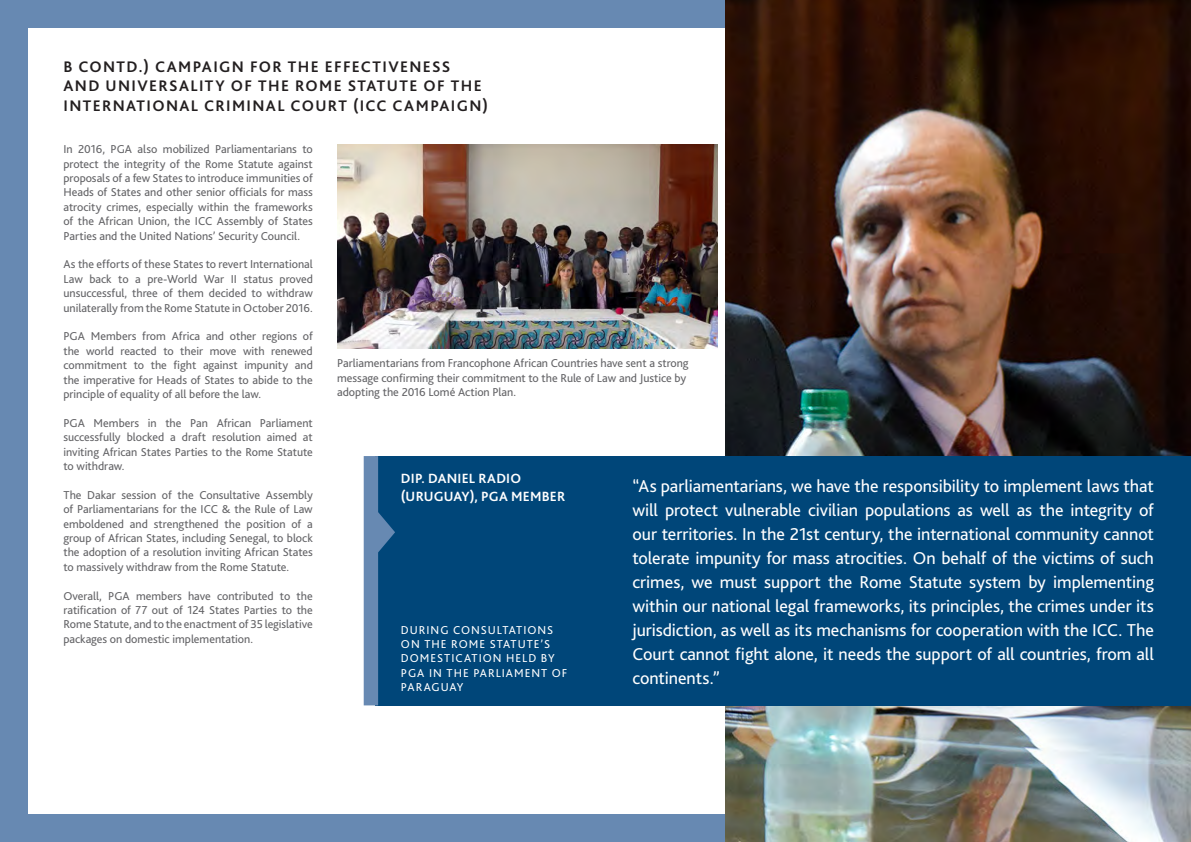
<style>
.page{position:relative;width:1191px;height:842px;background:#fff}
.page>*{position:absolute;margin:0;border:0;box-sizing:border-box;transform-origin:0 0}
.Body_Text{font:18px/24px "Bliss 2";letter-spacing:-.005em;color:#fff;text-align:justify}
.Headline{font:700 16px/19.2px "Bliss 2";letter-spacing:.085em;color:#231f20}
.Sub_Title{font:700 14px/18px "Bliss 2";letter-spacing:.015em;color:#fff}
.Body_Text-2{font:12px/14.4px "Bliss 2";letter-spacing:-.005em;color:#636366;text-align:justify}
.Headline-2{font:12px/14.4px "Bliss 2";letter-spacing:.085em;color:#fff}
</style>
<div class="page">
<div style="left:0;top:0;width:726px;height:842px;background:#6789b2"></div>
<div style="left:28px;top:28px;width:1134px;height:786px;background:#fff"></div>
<img style="left:726px;top:0;width:465px;height:842px">
<div style="left:375px;top:456px;width:816px;height:249px;background:#004679"></div>
<svg style="left:364px;top:456px;width:31px;height:249px"></svg>
<img style="left:337px;top:144px;width:381px;height:204px">
<p class="Headline" style="left:63px;top:57px;width:426px">B CONTD.) CAMPAIGN FOR THE EFFECTIVENESS<br>AND UNIVERSALITY OF THE ROME STATUTE OF THE<br>INTERNATIONAL CRIMINAL COURT (ICC CAMPAIGN)</p>
<p class="Body_Text-2" style="left:63px;top:142px;width:251px">In 2016, PGA also mobilized Parliamentarians to protect the integrity of the Rome Statute against proposals of a few States to introduce immunities of Heads of States and other senior officials for mass atrocity crimes, especially within the frameworks of the African Union, the ICC Assembly of States Parties and the United Nations’ Security Council.</p>
<p class="Body_Text-2" style="left:63px;top:257px;width:251px">As the efforts of these States to revert International Law back to a pre-World War II status proved unsuccessful, three of them decided to withdraw unilaterally from the Rome Statute in October 2016.</p>
<p class="Body_Text-2" style="left:63px;top:329px;width:251px">PGA Members from Africa and other regions of the world reacted to their move with renewed commitment to the fight against impunity and the imperative for Heads of States to abide to the principle of equality of all before the law.</p>
<p class="Body_Text-2" style="left:63px;top:416px;width:251px">PGA Members in the Pan African Parliament successfully blocked a draft resolution aimed at inviting African States Parties to the Rome Statute to withdraw.</p>
<p class="Body_Text-2" style="left:63px;top:488px;width:251px">The Dakar session of the Consultative Assembly of Parliamentarians for the ICC &amp; the Rule of Law emboldened and strengthened the position of a group of African States, including Senegal, to block the adoption of a resolution inviting African States to massively withdraw from the Rome Statute.</p>
<p class="Body_Text-2" style="left:63px;top:588px;width:251px">Overall, PGA members have contributed to the ratification of 77 out of 124 States Parties to the Rome Statute, and to the enactment of 35 legislative packages on domestic implementation.</p>
<p class="Body_Text-2" style="left:337px;top:356px;width:353px;text-align:left">Parliamentarians from Francophone African Countries have sent a strong message confirming their commitment to the Rule of Law and Justice by adopting the 2016 Lomé Action Plan.</p>
<p class="Sub_Title" style="left:401px;top:470px;width:166px">DIP. DANIEL RADIO (URUGUAY), PGA MEMBER</p>
<p class="Body_Text" style="left:632px;top:474px;width:523px">“As parliamentarians, we have the responsibility to implement laws that will protect vulnerable civilian populations as well as the integrity of our territories. In the 21st century, the international community cannot tolerate impunity for mass atrocities. On behalf of the victims of such crimes, we must support the Rome Statute system by implementing within our national legal frameworks, its principles, the crimes under its jurisdiction, as well as its mechanisms for cooperation with the ICC. The Court cannot fight alone, it needs the support of all countries, from all continents.”</p>
<p class="Headline-2" style="left:401px;top:622px;width:168px">DURING CONSULTATIONS<br>ON THE ROME STATUTE’S<br>DOMESTICATION HELD BY<br>PGA IN THE PARLIAMENT OF<br>PARAGUAY</p>
</div>
